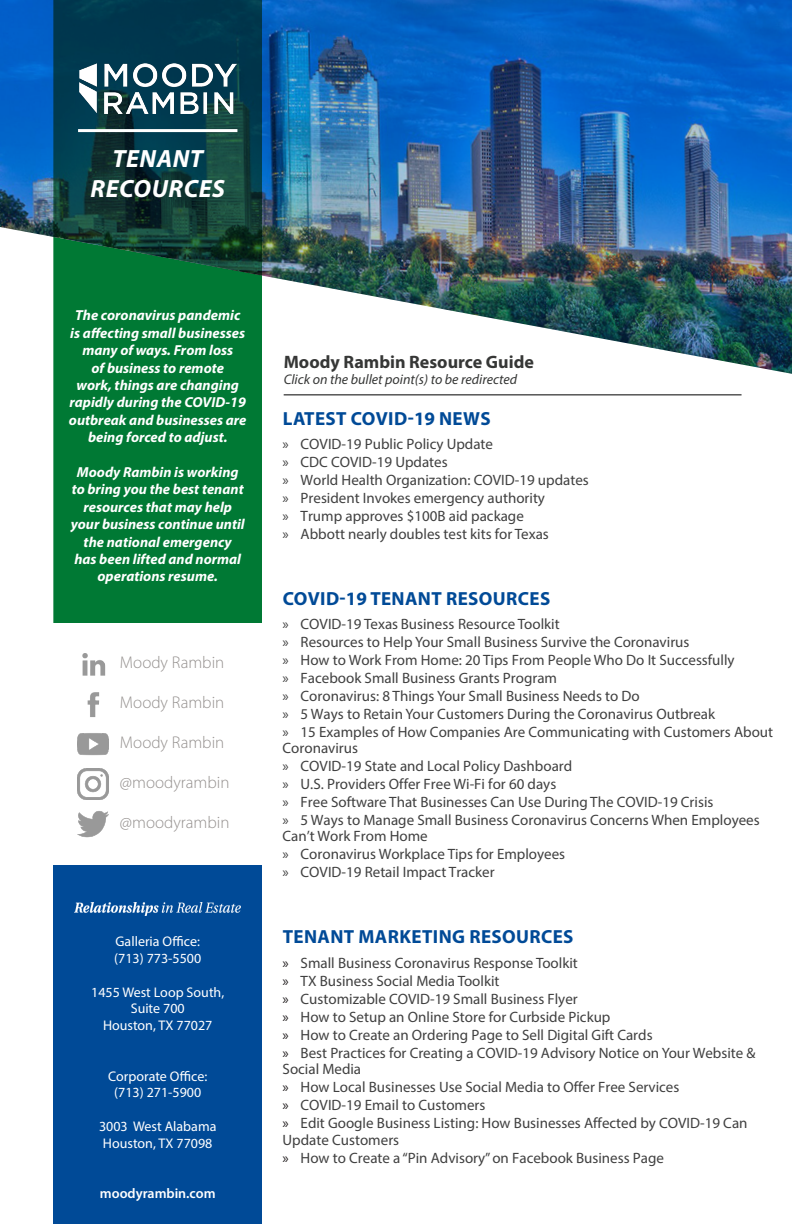
<style>
.page{position:relative;width:792px;height:1224px;background:#fff}
.page>*{position:absolute;margin:0;border:0;box-sizing:border-box;transform-origin:0 0}
.t1{font:italic 700 25px "Myriad Pro";letter-spacing:.02em;color:#fff}
.t2{font:700 19px "Myriad Pro";letter-spacing:.02em;color:#004a97}
.t3{font:700 18px "Myriad Pro";color:#363736}
.t4{font:300 17px "Myriad Pro";color:#95918f}
.t5{font:15px/18px "Myriad Pro";color:#404040}
.t6{font:italic 700 14.5px/17.4px "Myriad Pro";color:#fff;text-align:center}
.t7{font:14px "Myriad Pro";color:#fff}
.t8{font:italic 14px "Myriad Pro";color:#363736}
.t9{font:600 14px "Myriad Pro";color:#fff}
.s1{color:#231f20}
</style>
<div class="page">
<img style="left:0;top:0;width:792px;height:374px">
<svg style="left:53px;top:0;width:209px;height:237px;background:#083a44"></svg>
<div style="left:53px;top:237px;width:209px;height:386px;background:#007934"></div>
<img style="left:79px;top:63px;width:157px;height:50px">
<hr style="left:78px;top:129px;width:159px;height:3px;background:#fff">
<div style="left:53px;top:865px;width:209px;height:359px;background:#004a97"></div>
<hr style="left:284px;top:395px;width:458px;height:1px;background:#000">
<img style="left:75px;top:902px;width:166px;height:13px">
<img style="left:82px;top:653px;width:24px;height:23px">
<img style="left:87px;top:692px;width:13px;height:25px">
<img style="left:77px;top:733px;width:31px;height:23px">
<img style="left:77px;top:769px;width:31px;height:31px">
<img style="left:77px;top:811px;width:31px;height:27px">
<p class="t1" style="left:112px;top:142px;width:92px">TENANT</p>
<p class="t1" style="left:91px;top:172px;width:136px">RECOURCES</p>
<p class="t6" style="left:69px;top:306px;width:179px">The coronavirus pandemic is affecting small businesses many of ways. From loss<br>of business to remote<br>work, things are changing rapidly during the COVID-19 outbreak and businesses are being forced to adjust.</p>
<p class="t6" style="left:71px;top:463px;width:176px">Moody Rambin is working to bring you the best tenant resources that may help your business continue until the national emergency<br>has been lifted and normal operations resume.</p>
<p class="t4" style="left:120px;top:652px;width:106px">Moody Rambin</p>
<p class="t4" style="left:120px;top:692px;width:106px">Moody Rambin</p>
<p class="t4" style="left:120px;top:732px;width:106px">Moody Rambin</p>
<p class="t4" style="left:120px;top:772px;width:111px">@moodyrambin</p>
<p class="t4" style="left:120px;top:812px;width:111px">@moodyrambin</p>
<p class="t7" style="left:115px;top:933px;width:86px">Galleria Office:</p>
<p class="t7" style="left:114px;top:950px;width:89px">(713) 773-5500</p>
<p class="t7" style="left:91px;top:983px;width:135px">1455 West Loop South,</p>
<p class="t7" style="left:131px;top:1000px;width:55px">Suite 700</p>
<p class="t7" style="left:103px;top:1017px;width:111px">Houston, TX 77027</p>
<p class="t7" style="left:108px;top:1067px;width:101px">Corporate Office:</p>
<p class="t7" style="left:114px;top:1084px;width:89px">(713) 271-5900</p>
<p class="t7" style="left:99px;top:1118px;width:119px">3003 West Alabama</p>
<p class="t7" style="left:103px;top:1134px;width:111px">Houston, TX 77098</p>
<p class="t9" style="left:100px;top:1185px;width:117px">moodyrambin.com</p>
<p class="t3" style="left:284px;top:350px;width:252px">Moody Rambin Resource Guide</p>
<p class="t8" style="left:284px;top:371px;width:235px">Click on the bullet point(s) to be redirected</p>
<p class="t2" style="left:283px;top:406px;width:209px">LATEST COVID-19 NEWS</p>
<p class="t5" style="left:283px;top:435px;width:308px">» COVID-19 Public Policy Update<br>» CDC COVID-19 Updates<br>» World Health Organization: COVID-19 updates » President Invokes emergency authority<br>» Trump approves $100B aid package<br>» Abbott nearly doubles test kits for Texas</p>
<p class="t2" style="left:283px;top:586px;width:269px">COVID-19 TENANT RESOURCES</p>
<p class="t5" style="left:283px;top:615px;width:492px">» COVID-19 Texas Business Resource Toolkit<br>» Resources to Help Your Small Business Survive the Coronavirus<br>» How to Work From Home: 20 Tips From People Who Do It Successfully<br>» Facebook Small Business Grants Program<br>» Coronavirus: 8 Things Your Small Business Needs to Do<br>» 5 Ways to Retain Your Customers During the Coronavirus Outbreak<br>» 15 Examples of How Companies Are Communicating with Customers About</p>
<p class="t5" style="left:283px;top:739px;width:479px">Coronavirus<br>» COVID-19 State and Local Policy Dashboard<br>» U.S. Providers Offer Free Wi-Fi for 60 days<br>» Free Software That Businesses Can Use During The COVID-19 Crisis<br>» 5 Ways to Manage Small Business Coronavirus Concerns When Employees</p>
<p class="t5" style="left:283px;top:827px;width:284px">Can’t Work From Home<br>» Coronavirus Workplace Tips for Employees » COVID-19 Retail Impact Tracker</p>
<p class="t2" style="left:283px;top:925px;width:292px">TENANT MARKETING RESOURCES</p>
<p class="t5" style="left:283px;top:953px;width:475px"><span class="s1">»</span> Small Business Coronavirus Response Toolkit<br><span class="s1">»</span> TX Business Social Media Toolkit<br><span class="s1">»</span> Customizable COVID-19 Small Business Flyer<br><span class="s1">»</span> How to Setup an Online Store for Curbside Pickup<br><span class="s1">»</span> How to Create an Ordering Page to Sell Digital Gift Cards<br><span class="s1">»</span> Best Practices for Creating a COVID-19 Advisory Notice on Your Website &amp; Social Media<br><span class="s1">»</span> How Local Businesses Use Social Media to Offer Free Services<br><span class="s1">»</span> COVID-19 Email to Customers<br><span class="s1">»</span> Edit Google Business Listing: How Businesses Affected by COVID-19 Can Update Customers<br><span class="s1">»</span> How to Create a “Pin Advisory” on Facebook Business Page</p>
</div>
